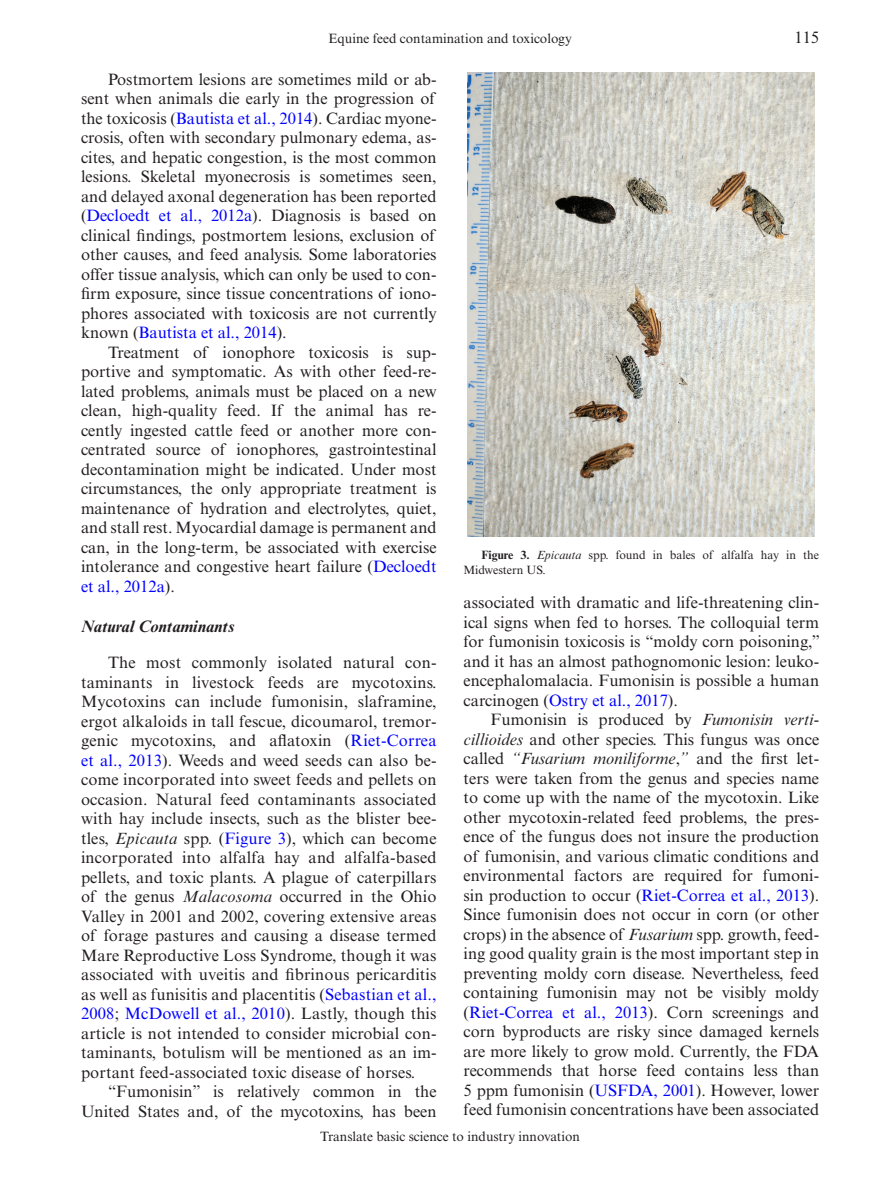
<style>
.page{position:relative;width:891px;height:1188px;background:#fff}
.page>*{position:absolute;margin:0;border:0;box-sizing:border-box;transform-origin:0 0}
.t1{font:16.5px/19.5px "Times New Roman MT Std";color:#231f20;text-align:justify}
.t2{font:italic 700 16.5px "Times New Roman MT Std";color:#231f20}
.t3{font:13.5px "Times New Roman MT Std";color:#231f20}
.t4{font:12px/15px "Times New Roman MT Std";color:#231f20}
.s1{color:#00f}
.s2{font-style:italic}
.s3{font-weight:700}
</style>
<div class="page">
<img style="left:467px;top:73px;width:348px;height:463px">
<p class="t3" style="left:328px;top:30px;width:245px">Equine feed contamination and toxicology</p>
<p class="t1" style="left:794px;top:28px;width:26px">115</p>
<p class="t1" style="left:81px;top:69px;width:357px;text-indent:27px">Postmortem lesions are sometimes mild or ab&shy;sent when animals die early in the progression of the toxicosis (<span class="s1">Bautista et al., 2014</span>). Cardiac myone&shy;crosis, often with secondary pulmonary edema, as&shy;cites, and hepatic congestion, is the most common lesions. Skeletal myonecrosis is sometimes seen, and delayed axonal degeneration has been reported (<span class="s1">Decloedt et al., 2012a</span>). Diagnosis is based on clinical findings, postmortem lesions, exclusion of other causes, and feed analysis. Some laboratories offer tissue analysis, which can only be used to con&shy;firm exposure, since tissue concentrations of iono&shy;phores associated with toxicosis are not currently known (<span class="s1">Bautista et al., 2014</span>).</p>
<p class="t1" style="left:81px;top:342px;width:357px;text-indent:27px">Treatment of ionophore toxicosis is sup&shy;portive and symptomatic. As with other feed-re&shy;lated problems, animals must be placed on a new clean, high-quality feed. If the animal has re&shy;cently ingested cattle feed or another more con&shy;centrated source of ionophores, gastrointestinal decontamination might be indicated. Under most circumstances, the only appropriate treatment is maintenance of hydration and electrolytes, quiet, and stall rest. Myocardial damage is permanent and can, in the long-term, be associated with exercise intolerance and congestive heart failure (<span class="s1">Decloedt et al., 2012a</span>).</p>
<p class="t2" style="left:81px;top:617px;width:155px">Natural Contaminants</p>
<p class="t1" style="left:81px;top:653px;width:357px;text-indent:27px">The most commonly isolated natural con&shy;taminants in livestock feeds are mycotoxins.<br>Mycotoxins can include fumonisin, slaframine, ergot alkaloids in tall fescue, dicoumarol, tremor&shy;genic mycotoxins, and aflatoxin (<span class="s1">Riet-Correa et al., 2013</span>). Weeds and weed seeds can also be&shy;come incorporated into sweet feeds and pellets on occasion. Natural feed contaminants associated with hay include insects, such as the blister bee&shy;tles, <span class="s2">Epicauta</span> spp. (<span class="s1">Figure 3</span>), which can become incorporated into alfalfa hay and alfalfa-based pellets, and toxic plants. A plague of caterpillars of the genus <span class="s2">Malacosoma</span> occurred in the Ohio Valley in 2001 and 2002, covering extensive areas of forage pastures and causing a disease termed Mare Reproductive Loss Syndrome, though it was associated with uveitis and fibrinous pericarditis as well as funisitis and placentitis (<span class="s1">Sebastian et al., 2008</span>; <span class="s1">McDowell et al., 2010</span>). Lastly, though this article is not intended to consider microbial con&shy;taminants, botulism will be mentioned as an im&shy;portant feed-associated toxic disease of horses.</p>
<p class="t1" style="left:81px;top:1082px;width:357px;text-align:right">“Fumonisin” is relatively common in the<br>United States and, of the mycotoxins, has been</p>
<p class="t4" style="left:463px;top:548px;width:357px;text-indent:18px"><span class="s3">Figure 3.</span> <span class="s2">Epicauta</span> spp. found in bales of alfalfa hay in the<br>Midwestern US.</p>
<p class="t1" style="left:464px;top:593px;width:358px">associated with dramatic and life-threatening clin&shy;ical signs when fed to horses. The colloquial term for fumonisin toxicosis is “moldy corn poisoning,” and it has an almost pathognomonic lesion: leuko&shy;encephalomalacia. Fumonisin is possible a human carcinogen (<span class="s1">Ostry et al., 2017</span>).</p>
<p class="t1" style="left:464px;top:710px;width:357px;text-indent:27px">Fumonisin is produced by <span class="s2">Fumonisin verti&shy;cillioides</span> and other species. This fungus was once called <span class="s2">“Fusarium moniliforme</span>,<span class="s2">”</span> and the first let&shy;ters were taken from the genus and species name to come up with the name of the mycotoxin. Like other mycotoxin-related feed problems, the pres&shy;ence of the fungus does not insure the production of fumonisin, and various climatic conditions and environmental factors are required for fumoni&shy;sin production to occur (<span class="s1">Riet-Correa et al., 2013</span>).<br>Since fumonisin does not occur in corn (or other crops) in the absence of <span class="s2">Fusarium</span> spp. growth, feed&shy;ing good quality grain is the most important step in preventing moldy corn disease. Nevertheless, feed containing fumonisin may not be visibly moldy (<span class="s1">Riet-Correa et al., 2013</span>). Corn screenings and corn byproducts are risky since damaged kernels are more likely to grow mold. Currently, the FDA recommends that horse feed contains less than 5 ppm fumonisin (<span class="s1">USFDA, 2001</span>). However, lower feed fumonisin concentrations have been associated</p>
<p class="t3" style="left:320px;top:1129px;width:261px">Translate basic science to industry innovation</p>
</div>
